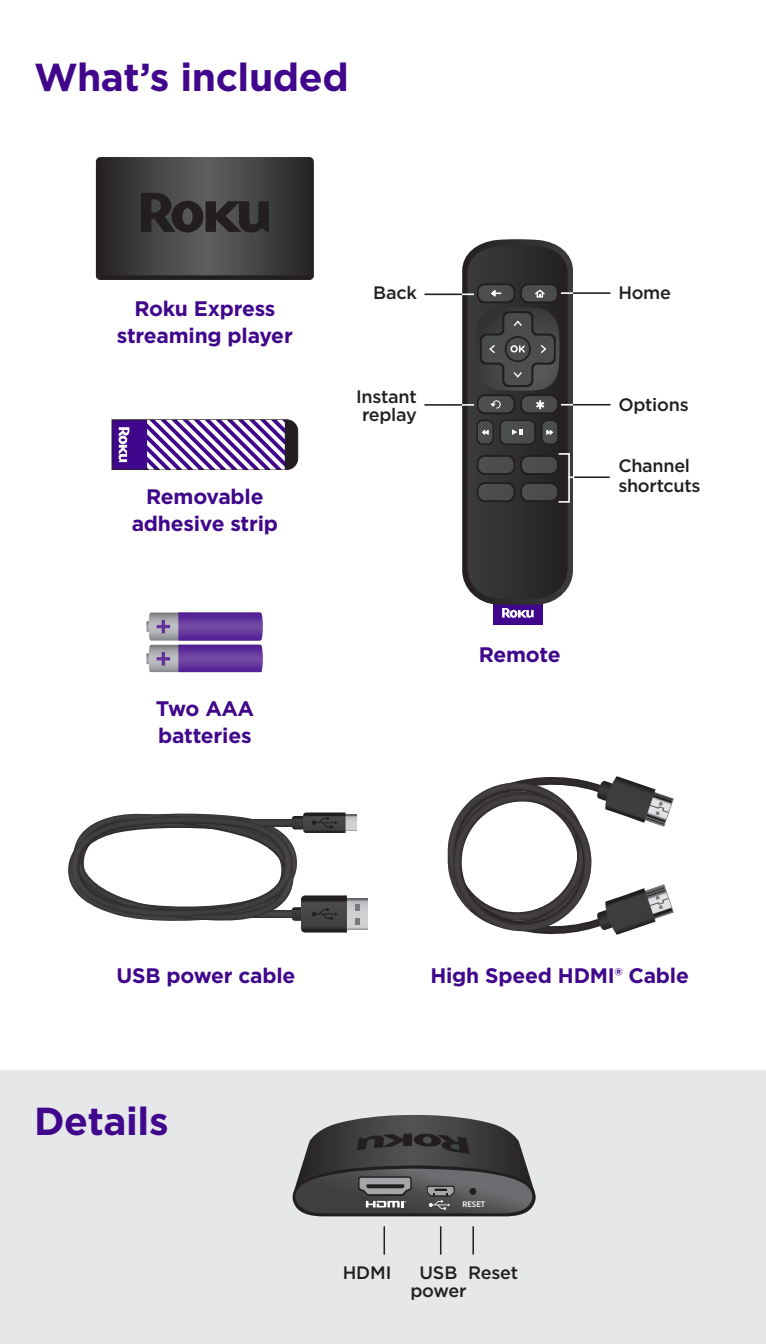
<style>
.page{position:relative;width:766px;height:1344px;background:#fff}
.page>*{position:absolute;margin:0;border:0;box-sizing:border-box;transform-origin:0 0}
.t1{font:700 39px "Gotham";letter-spacing:-.01em;color:#40068b}
.t2{font:700 21px/27px "Gotham";letter-spacing:-.01em;color:#40068b;text-align:center}
.t3{font:500 18px/18px "Gotham";letter-spacing:-.015em;color:#231f20}
.t4{font:500 8.1px "Gotham Narrow";color:#fff}
</style>
<div class="page">
<div style="left:0;top:1070px;width:765px;height:274px;background:#e6e7e9"></div>
<svg style="left:447px;top:776px;width:227px;height:159px"></svg>
<svg style="left:347px;top:898px;width:21px;height:31px"></svg>
<svg style="left:347px;top:815px;width:9px;height:15px"></svg>
<svg style="left:355px;top:918px;width:5px;height:6px"></svg>
<svg style="left:355px;top:904px;width:5px;height:6px"></svg>
<svg style="left:68px;top:812px;width:279px;height:120px"></svg>
<svg style="left:146px;top:612px;width:117px;height:60px;background:#7e5fa7"></svg>
<div style="left:493px;top:599px;width:49px;height:26px;background:#40068b"></div>
<svg style="left:462px;top:239px;width:111px;height:379px;background:#424043"></svg>
<svg style="left:96px;top:157px;width:218px;height:123px;background:#3c3b3c"></svg>
<svg style="left:111px;top:419px;width:187px;height:51px"></svg>
<svg style="left:292px;top:1115px;width:244px;height:101px;background:#5c5c5d"></svg>
<hr style="left:383px;top:1226px;width:2px;height:28px;background:#231f20">
<svg style="left:440px;top:1226px;width:1px;height:28px"></svg>
<hr style="left:472px;top:1226px;width:2px;height:28px;background:#231f20">
<hr style="left:560px;top:404px;width:49px;height:1px;background:#fff">
<hr style="left:573px;top:404px;width:37px;height:1px;background:#231f20">
<hr style="left:560px;top:292px;width:49px;height:2px;background:#fff">
<hr style="left:573px;top:292px;width:37px;height:2px;background:#231f20">
<hr style="left:425px;top:404px;width:49px;height:2px;background:#fff">
<hr style="left:425px;top:293px;width:49px;height:2px;background:#fff">
<hr style="left:424px;top:404px;width:38px;height:2px;background:#231f20">
<hr style="left:424px;top:293px;width:38px;height:2px;background:#231f20">
<hr style="left:568px;top:476px;width:40px;height:2px;background:#fff">
<hr style="left:574px;top:476px;width:35px;height:2px;background:#231f20">
<div style="left:557px;top:453px;width:12px;height:50px;border:2px solid #fff"></div>
<h1 class="t1" style="left:34px;top:51px;width:316px">What’s included</h1>
<p class="t2" style="left:117px;top:295px;width:177px">Roku Express streaming player</p>
<p class="t2" style="left:132px;top:482px;width:148px">Removable adhesive strip</p>
<p class="t2" style="left:156px;top:694px;width:100px;text-align:left">Two AAA batteries</p>
<p class="t3" style="left:373px;top:283px;width:45px">Back</p>
<p class="t3" style="left:618px;top:283px;width:54px">Home</p>
<p class="t3" style="left:356px;top:387px;width:62px;text-align:center">Instant replay</p>
<p class="t3" style="left:618px;top:395px;width:72px">Options</p>
<p class="t3" style="left:618px;top:456px;width:84px;line-height:19.5px">Channel shortcuts</p>
<p class="t2" style="left:478px;top:641px;width:83px">Remote</p>
<p class="t2" style="left:117px;top:961px;width:180px">USB power cable</p>
<h1 class="t1" style="left:34px;top:1095px;width:136px">Details</h1>
<p class="t2" style="left:430px;top:961px;width:260px">High Speed HDMI® Cable</p>
<p class="t4" style="left:462px;top:1199px;width:24px">RESET</p>
<p class="t3" style="left:343px;top:1263px;width:50px">HDMI</p>
<p class="t3" style="left:410px;top:1263px;width:109px;text-indent:9px">USB Reset power</p>
</div>
